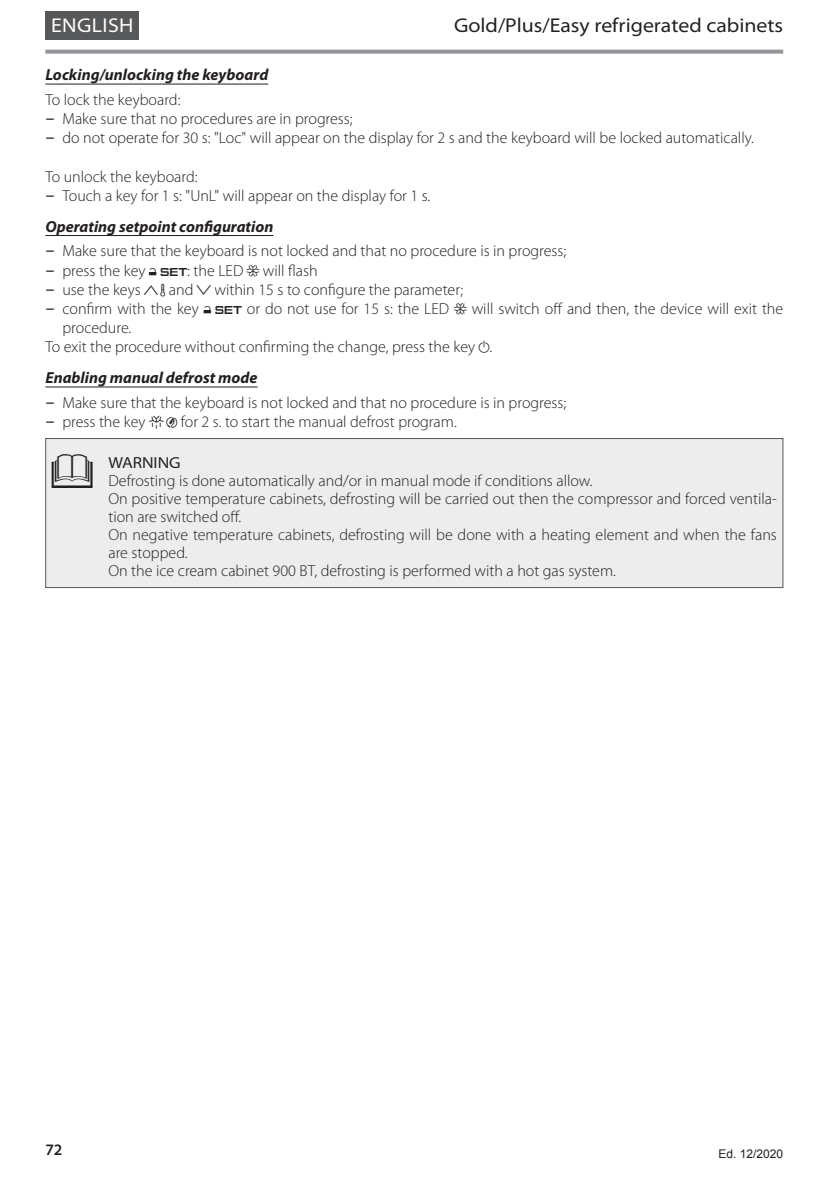
<style>
.page{position:relative;width:840px;height:1191px;background:#fff}
.page>*{position:absolute;margin:0;border:0;box-sizing:border-box;transform-origin:0 0}
.t1{font:40px "ELMEC Simboli";color:#231f20}
.t2{font:semi-expanded 20px "Myriad Pro";color:#231f20}
.t3{font:semi-expanded 20px "Myriad Pro";letter-spacing:.02em;color:#fff}
.t4{font:300 16px/18px "Myriad Pro";color:#231f20}
.t5{font:italic 700 16px "Myriad Pro";color:#231f20}
.t6{font:semi-expanded 16px "Myriad Pro";color:#231f20}
.t7{font:600 16px "Myriad Pro";color:#231f20}
.t8{font:12px "Arial";color:#231f20}
.s1{font-family:"DIN Pro";font-weight:400;font-size:18px}
.s2{font-weight:700;font-style:italic}
.s3{font-family:"Font DALMEC";font-weight:400}
</style>
<div class="page">
<svg style="left:45px;top:50px;width:737px;height:4px;background:#9c9ea1"></svg>
<div style="left:45px;top:11px;width:94px;height:29px;background:#57585a"></div>
<hr style="left:45px;top:84px;width:223px;height:1px;background:#231f20">
<hr style="left:45px;top:235px;width:228px;height:1px;background:#231f20">
<hr style="left:45px;top:386px;width:212px;height:1px;background:#231f20">
<div style="left:28px;top:424px;width:771px;height:164px;background:#d9dadc;opacity:.47"></div>
<div style="left:45px;top:438px;width:737px;height:150px;border:1px solid #57585a"></div>
<p class="t3" style="left:51px;top:14px;width:84px">ENGLISH</p>
<p class="t2" style="left:454px;top:14px;width:330px">Gold/Plus/Easy refrigerated cabinets</p>
<p class="t5" style="left:45px;top:66px;width:224px">Locking/unlocking the keyboard</p>
<p class="t4" style="left:45px;top:91px;width:136px">To lock the keyboard:</p>
<p class="t4" style="left:45px;top:110px;width:308px"><span class="s1">–</span> Make sure that no procedures are in progress;</p>
<p class="t4" style="left:45px;top:129px;width:709px"><span class="s1">–</span> do not operate for 30 s: "Loc" will appear on the display for 2 s and the keyboard will be locked automatically.</p>
<p class="t4" style="left:45px;top:168px;width:154px">To unlock the keyboard:</p>
<p class="t4" style="left:45px;top:181px;width:386px;line-height:30.6px"><span class="s1">–</span> Touch a key for 1 s: "UnL" will appear on the display for 1 s.<br><span class="s2">Operating setpoint configuration</span></p>
<p class="t4" style="left:45px;top:242px;width:522px"><span class="s1">–</span> Make sure that the keyboard is not locked and that no procedure is in progress;</p>
<p class="t4" style="left:45px;top:261px;width:274px"><span class="s1">–</span> press the key <span class="s3">S</span>: the LED <span class="s3">B</span> will flash</p>
<p class="t4" style="left:45px;top:281px;width:419px"><span class="s1">–</span> use the keys <span class="s3">T</span> and <span class="s3">V</span> within 15 s to configure the parameter;</p>
<p class="t4" style="left:45px;top:300px;width:739px"><span class="s1">–</span> confirm with the key <span class="s3">S</span> or do not use for 15 s: the LED <span class="s3">B</span> will switch off and then, the device will exit the</p>
<p class="t4" style="left:62px;top:319px;width:70px">procedure.</p>
<p class="t4" style="left:45px;top:338px;width:448px">To exit the procedure without confirming the change, press the key <span class="s3">O</span>.</p>
<p class="t5" style="left:45px;top:369px;width:213px">Enabling manual defrost mode</p>
<p class="t4" style="left:45px;top:394px;width:522px"><span class="s1">–</span> Make sure that the keyboard is not locked and that no procedure is in progress;</p>
<p class="t4" style="left:45px;top:413px;width:412px"><span class="s1">–</span> press the key <span class="s3">Z</span> for 2 s. to start the manual defrost program.</p>
<h1 class="t1" style="left:52px;top:450px;width:42px">l</h1>
<p class="t6" style="left:108px;top:453px;width:74px">WARNING</p>
<p class="t4" style="left:108px;top:472px;width:669px">Defrosting is done automatically and/or in manual mode if conditions allow.<br>On positive temperature cabinets, defrosting will be carried out then the compressor and forced ventila&shy;tion are switched off.<br>On negative temperature cabinets, defrosting will be done with a heating element and when the fans are stopped.<br>On the ice cream cabinet 900 BT, defrosting is performed with a hot gas system.</p>
<p class="t7" style="left:45px;top:1140px;width:19px">72</p>
<p class="t8" style="left:718px;top:1145px;width:66px">Ed. 12/2020</p>
</div>
